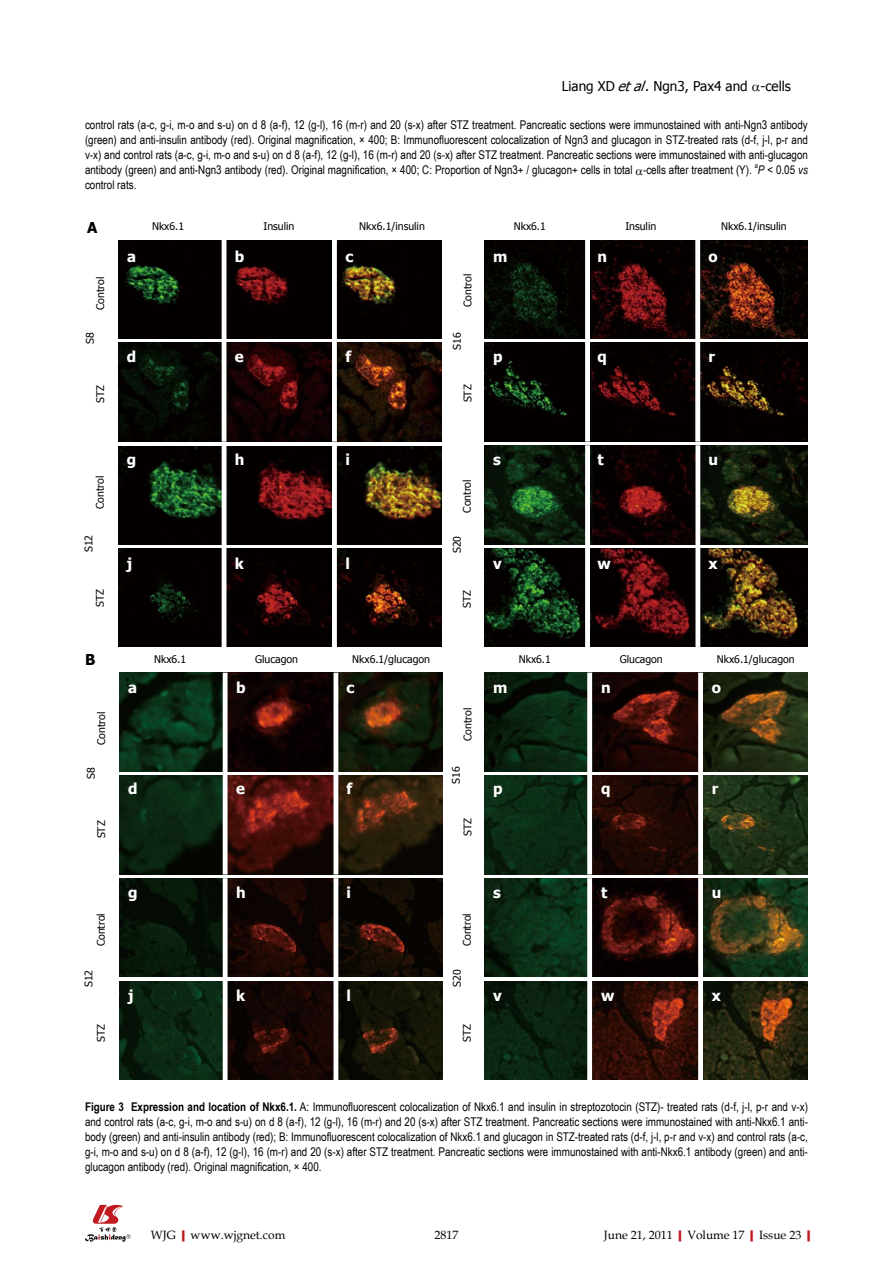
<style>
.page{position:relative;width:893px;height:1263px;background:#fff}
.page>*{position:absolute;margin:0;border:0;box-sizing:border-box;transform-origin:0 0}
.t1{font:700 15px "Tahoma";color:#fff}
.t2{font:700 15px "Tahoma";color:#000}
.t3{font:13.5px "Tahoma";color:#000}
.t4{font:12px/15px "Arial Narrow";color:#000;text-align:justify}
.t5{font:12px "Book Antiqua";color:#000}
.t6{font:10.5px "Tahoma";color:#000}
.t7{font:7.05px "Arial Narrow";color:#000}
.s1{font-style:italic}
.s2{font-weight:700}
.s3{font-weight:700;color:#c01920}
</style>
<div class="page">
<svg style="left:85px;top:1205px;width:46px;height:37px"></svg>
<img style="left:118px;top:240px;width:323px;height:98px">
<img style="left:118px;top:343px;width:323px;height:98px">
<hr style="left:333px;top:240px;width:3px;height:201px;background:#fff">
<div style="left:332px;top:240px;width:5px;height:201px;border:1px solid #fff"></div>
<img style="left:118px;top:446px;width:323px;height:98px">
<img style="left:118px;top:548px;width:323px;height:99px">
<img style="left:485px;top:240px;width:323px;height:98px">
<img style="left:485px;top:343px;width:323px;height:98px">
<hr style="left:333px;top:446px;width:3px;height:201px;background:#fff">
<div style="left:332px;top:446px;width:5px;height:201px;border:1px solid #fff"></div>
<hr style="left:586px;top:240px;width:3px;height:201px;background:#fff">
<div style="left:585px;top:240px;width:5px;height:201px;border:1px solid #fff"></div>
<img style="left:485px;top:446px;width:323px;height:98px">
<img style="left:485px;top:548px;width:323px;height:99px">
<hr style="left:586px;top:446px;width:3px;height:201px;background:#fff">
<div style="left:585px;top:446px;width:5px;height:201px;border:1px solid #fff"></div>
<img style="left:119px;top:673px;width:323px;height:98px">
<img style="left:119px;top:776px;width:323px;height:98px">
<img style="left:119px;top:878px;width:323px;height:99px">
<img style="left:119px;top:981px;width:323px;height:99px">
<img style="left:485px;top:673px;width:323px;height:98px">
<img style="left:485px;top:776px;width:323px;height:98px">
<hr style="left:588px;top:673px;width:4px;height:201px;background:#fff">
<div style="left:587px;top:673px;width:5px;height:201px;border:1px solid #fff"></div>
<hr style="left:699px;top:673px;width:3px;height:201px;background:#fff">
<div style="left:698px;top:673px;width:5px;height:201px;border:1px solid #fff"></div>
<img style="left:485px;top:878px;width:323px;height:99px">
<img style="left:485px;top:981px;width:323px;height:99px">
<hr style="left:588px;top:879px;width:4px;height:200px;background:#fff">
<div style="left:587px;top:878px;width:5px;height:202px;border:1px solid #fff"></div>
<hr style="left:699px;top:879px;width:3px;height:200px;background:#fff">
<div style="left:698px;top:878px;width:5px;height:202px;border:1px solid #fff"></div>
<p class="t3" style="left:562px;top:77px;width:231px">Liang XD <span class="s1">etal</span>. Ngn3, Pax4 and -cells</p>
<p class="t4" style="left:85px;top:117px;width:724px">control rats (a-c, g-i, m-o and s-u) on d 8 (a-f), 12 (g-l), 16 (m-r) and 20 (s-x) after STZ treatment. Pancreatic sections were immunostained with anti-Ngn3 antibody (green) and anti-insulin antibody (red). Original magnification, × 400; B: Immunofluorescent colocalization of Ngn3 and glucagon in STZ-treated rats (d-f, j-l, p-r and v-x) and control rats (a-c, g-i, m-o and s-u) on d 8 (a-f), 12 (g-l), 16 (m-r) and 20 (s-x) after STZ treatment. Pancreatic sections were immunostained with anti-glucagon antibody (green) and anti-Ngn3 antibody (red). Original magnification, × 400; C: Proportion of Ngn3+ / glucagon+ cells in total -cells after treatment (Y).</p>
<p class="t7" style="left:755px;top:161px;width:5px">a</p>
<p class="t4" style="left:758px;top:162px;width:51px"><span class="s1">P</span> &lt; 0.05 <span class="s1">vs</span></p>
<p class="t4" style="left:85px;top:177px;width:53px">control rats.</p>
<p class="t2" style="left:87px;top:217px;width:12px">A</p>
<p class="t6" style="left:514px;top:219px;width:34px">Nkx6.1</p>
<p class="t6" style="left:625px;top:219px;width:32px">Insulin</p>
<p class="t6" style="left:721px;top:219px;width:67px">Nkx6.1/insulin</p>
<p class="t1" style="left:127px;top:246px;width:10px">a</p>
<p class="t1" style="left:235px;top:246px;width:11px">b</p>
<p class="t1" style="left:345px;top:246px;width:9px">c</p>
<p class="t1" style="left:493px;top:246px;width:16px">m</p>
<p class="t1" style="left:597px;top:246px;width:11px">n</p>
<p class="t1" style="left:708px;top:246px;width:11px">o</p>
<p class="t6" style="left:152px;top:219px;width:34px">Nkx6.1</p>
<p class="t6" style="left:264px;top:219px;width:32px">Insulin</p>
<p class="t6" style="left:359px;top:219px;width:67px">Nkx6.1/insulin</p>
<p class="t6" style="left:93px;top:310px;width:35px;rotate:-90deg">Control</p>
<p class="t6" style="left:461px;top:307px;width:35px;rotate:-90deg">Control</p>
<p class="t6" style="left:83px;top:344px;width:13px;rotate:-90deg">S8</p>
<p class="t6" style="left:450px;top:350px;width:19px;rotate:-90deg">S16</p>
<p class="t1" style="left:127px;top:346px;width:11px">d</p>
<p class="t1" style="left:235px;top:346px;width:10px">e</p>
<p class="t1" style="left:345px;top:346px;width:7px">f</p>
<p class="t1" style="left:493px;top:346px;width:11px">p</p>
<p class="t1" style="left:597px;top:346px;width:11px">q</p>
<p class="t1" style="left:708px;top:346px;width:8px">r</p>
<p class="t6" style="left:93px;top:403px;width:19px;rotate:-90deg">STZ</p>
<p class="t6" style="left:461px;top:402px;width:19px;rotate:-90deg">STZ</p>
<p class="t1" style="left:127px;top:449px;width:11px">g</p>
<p class="t1" style="left:235px;top:449px;width:11px">h</p>
<p class="t1" style="left:345px;top:449px;width:6px">i</p>
<p class="t1" style="left:493px;top:449px;width:9px">s</p>
<p class="t1" style="left:597px;top:449px;width:8px">t</p>
<p class="t1" style="left:708px;top:449px;width:11px">u</p>
<p class="t6" style="left:93px;top:509px;width:35px;rotate:-90deg">Control</p>
<p class="t6" style="left:460px;top:513px;width:35px;rotate:-90deg">Control</p>
<p class="t6" style="left:81px;top:552px;width:19px;rotate:-90deg">S12</p>
<p class="t6" style="left:450px;top:553px;width:19px;rotate:-90deg">S20</p>
<p class="t1" style="left:127px;top:553px;width:7px">j</p>
<p class="t1" style="left:235px;top:553px;width:11px">k</p>
<p class="t1" style="left:345px;top:553px;width:6px">l</p>
<p class="t1" style="left:493px;top:553px;width:10px">v</p>
<p class="t1" style="left:597px;top:553px;width:15px">w</p>
<p class="t1" style="left:708px;top:553px;width:11px">x</p>
<p class="t6" style="left:93px;top:607px;width:19px;rotate:-90deg">STZ</p>
<p class="t6" style="left:460px;top:608px;width:19px;rotate:-90deg">STZ</p>
<p class="t2" style="left:85px;top:649px;width:12px">B</p>
<p class="t6" style="left:154px;top:652px;width:34px">Nkx6.1</p>
<p class="t6" style="left:255px;top:652px;width:44px">Glucagon</p>
<p class="t6" style="left:352px;top:652px;width:79px">Nkx6.1/glucagon</p>
<p class="t6" style="left:519px;top:652px;width:34px">Nkx6.1</p>
<p class="t6" style="left:620px;top:652px;width:44px">Glucagon</p>
<p class="t6" style="left:717px;top:652px;width:79px">Nkx6.1/glucagon</p>
<p class="t1" style="left:128px;top:677px;width:10px">a</p>
<p class="t1" style="left:236px;top:677px;width:11px">b</p>
<p class="t1" style="left:347px;top:677px;width:9px">c</p>
<p class="t1" style="left:493px;top:677px;width:16px">m</p>
<p class="t1" style="left:601px;top:677px;width:11px">n</p>
<p class="t1" style="left:712px;top:677px;width:11px">o</p>
<p class="t6" style="left:94px;top:745px;width:35px;rotate:-90deg">Control</p>
<p class="t6" style="left:461px;top:741px;width:35px;rotate:-90deg">Control</p>
<p class="t6" style="left:84px;top:779px;width:13px;rotate:-90deg">S8</p>
<p class="t6" style="left:449px;top:784px;width:19px;rotate:-90deg">S16</p>
<p class="t1" style="left:128px;top:778px;width:11px">d</p>
<p class="t1" style="left:236px;top:778px;width:10px">e</p>
<p class="t1" style="left:347px;top:778px;width:7px">f</p>
<p class="t1" style="left:493px;top:778px;width:11px">p</p>
<p class="t1" style="left:601px;top:778px;width:11px">q</p>
<p class="t1" style="left:712px;top:778px;width:8px">r</p>
<p class="t6" style="left:94px;top:838px;width:19px;rotate:-90deg">STZ</p>
<p class="t6" style="left:461px;top:836px;width:19px;rotate:-90deg">STZ</p>
<p class="t1" style="left:128px;top:882px;width:11px">g</p>
<p class="t1" style="left:236px;top:882px;width:11px">h</p>
<p class="t1" style="left:347px;top:882px;width:6px">i</p>
<p class="t1" style="left:493px;top:882px;width:9px">s</p>
<p class="t1" style="left:601px;top:882px;width:8px">t</p>
<p class="t1" style="left:712px;top:882px;width:11px">u</p>
<p class="t6" style="left:94px;top:946px;width:35px;rotate:-90deg">Control</p>
<p class="t6" style="left:460px;top:946px;width:35px;rotate:-90deg">Control</p>
<p class="t6" style="left:81px;top:987px;width:19px;rotate:-90deg">S12</p>
<p class="t6" style="left:450px;top:987px;width:19px;rotate:-90deg">S20</p>
<p class="t1" style="left:128px;top:985px;width:7px">j</p>
<p class="t1" style="left:236px;top:985px;width:11px">k</p>
<p class="t1" style="left:347px;top:985px;width:6px">l</p>
<p class="t1" style="left:493px;top:985px;width:10px">v</p>
<p class="t1" style="left:601px;top:985px;width:15px">w</p>
<p class="t1" style="left:712px;top:985px;width:11px">x</p>
<p class="t6" style="left:94px;top:1042px;width:19px;rotate:-90deg">STZ</p>
<p class="t6" style="left:460px;top:1042px;width:19px;rotate:-90deg">STZ</p>
<p class="t4" style="left:85px;top:1099px;width:724px"><span class="s2">Figure 3 Expression and location of Nkx6.1.</span> A: Immunofluorescent colocalization of Nkx6.1 and insulin in streptozotocin (STZ)- treated rats (d-f, j-l, p-r and v-x) and control rats (a-c, g-i, m-o and s-u) on d 8 (a-f), 12 (g-l), 16 (m-r) and 20 (s-x) after STZ treatment. Pancreatic sections were immunostained with anti-Nkx6.1 anti&shy;body (green) and anti-insulin antibody (red); B: Immunofluorescent colocalization of Nkx6.1 and glucagon in STZ-treated rats (d-f, j-l, p-r and v-x) and control rats (a-c, g-i, m-o and s-u) on d 8 (a-f), 12 (g-l), 16 (m-r) and 20 (s-x) after STZ treatment. Pancreatic sections were immunostained with anti-Nkx6.1 antibody (green) and anti&shy;glucagon antibody (red). Original magnification, × 400.</p>
<p class="t5" style="left:151px;top:1226px;width:136px">WJG<span class="s3">|</span>www.wjgnet.com</p>
<p class="t5" style="left:434px;top:1226px;width:25px">2817</p>
<p class="t5" style="left:604px;top:1226px;width:214px">June 21, 2011<span class="s3">|</span>Volume 17<span class="s3">|</span>Issue 23<span class="s3">|</span></p>
</div>
